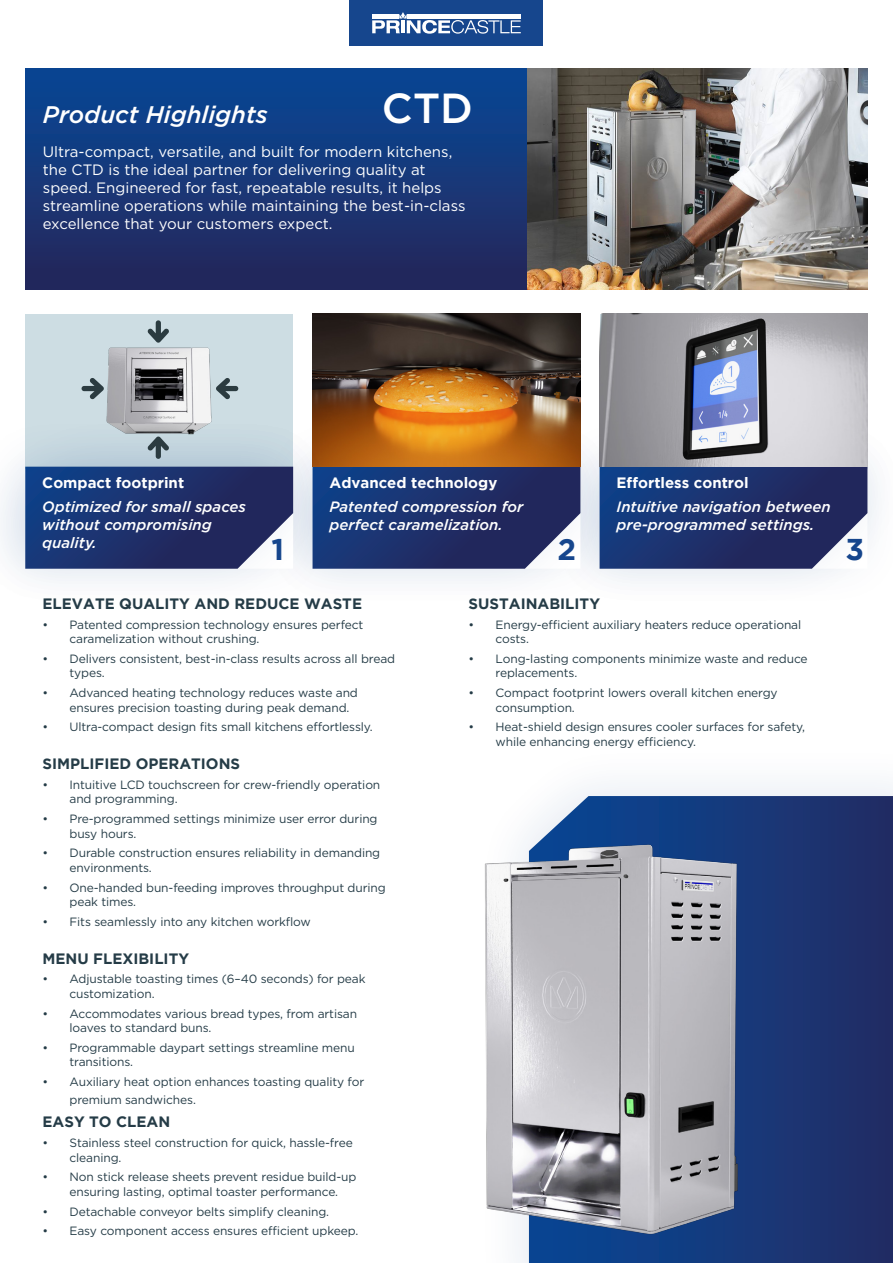
<style>
.page{position:relative;width:893px;height:1263px;background:#fff}
.page>*{position:absolute;margin:0;border:0;box-sizing:border-box;transform-origin:0 0}
.t1{font:500 42px "Gotham";color:#fff}
.t2{font:700 30px "Gotham";color:#16468d}
.t3{font:italic 500 24px "Gotham";color:#fff}
.t4{font:15px/18px "Gotham";color:#fff}
.Features_Body{font:italic 500 15px/18px "Gotham";color:#fff}
.Features_Body-2{font:700 15px "Gotham";color:#253c47}
.Features_Body-3{font:700 15px "Gotham";color:#fff}
.t5{font:12px/14.4px "Gotham";letter-spacing:-.01em;color:#253c47}
</style>
<div class="page">
<svg style="left:529px;top:796px;width:364px;height:467px;background:#1e3470"></svg>
<div style="left:26px;top:314px;width:267px;height:154px;background:#cddde3"></div>
<div style="left:350px;top:0;width:193px;height:46px;background:#16468d"></div>
<svg style="left:372px;top:12px;width:149px;height:22px"></svg>
<div style="left:26px;top:68px;width:501px;height:221px;background:linear-gradient(to bottom,#074897,#25265a)"></div>
<div style="left:545px;top:413px;width:348px;height:198px;background:#16468d;opacity:.11"></div>
<svg style="left:622px;top:467px;width:245px;height:102px;background:#2b3b72"></svg>
<img style="left:600px;top:314px;width:267px;height:153px">
<div style="left:258px;top:413px;width:363px;height:198px;background:#16468d;opacity:.11"></div>
<svg style="left:335px;top:467px;width:245px;height:102px;background:#2b3b72"></svg>
<img style="left:313px;top:314px;width:267px;height:153px">
<div style="left:0;top:413px;width:334px;height:198px;background:#16468d;opacity:.11"></div>
<svg style="left:25px;top:467px;width:268px;height:102px;background:#293c74"></svg>
<img style="left:102px;top:347px;width:114px;height:90px">
<img style="left:527px;top:68px;width:340px;height:221px">
<img style="left:484px;top:808px;width:266px;height:445px">
<svg style="left:147px;top:320px;width:22px;height:23px"></svg>
<svg style="left:147px;top:437px;width:22px;height:22px"></svg>
<svg style="left:216px;top:378px;width:22px;height:21px"></svg>
<svg style="left:82px;top:378px;width:22px;height:21px"></svg>
<p class="t3" style="left:43px;top:99px;width:226px">Product Highlights</p>
<p class="t1" style="left:382px;top:81px;width:92px">CTD</p>
<p class="t4" style="left:43px;top:142px;width:424px">Ultra-compact, versatile, and built for modern kitchens, the CTD is the ideal partner for delivering quality at speed. Engineered for fast, repeatable results, it helps streamline operations while maintaining the best-in-class excellence that your customers expect.</p>
<p class="Features_Body-3" style="left:42px;top:474px;width:143px">Compact footprint</p>
<p class="Features_Body" style="left:42px;top:497px;width:205px">Optimized for small spaces without compromising quality.</p>
<p class="t2" style="left:272px;top:532px;width:14px">1</p>
<p class="Features_Body-3" style="left:330px;top:474px;width:169px">Advanced technology</p>
<p class="Features_Body" style="left:330px;top:497px;width:195px">Patented compression for perfect caramelization.</p>
<p class="t2" style="left:558px;top:532px;width:20px">2</p>
<p class="Features_Body-3" style="left:617px;top:474px;width:134px">Effortless control</p>
<p class="Features_Body" style="left:617px;top:497px;width:216px">Intuitive navigation between pre-programmed settings.</p>
<p class="Features_Body-2" style="left:43px;top:595px;width:321px">ELEVATE QUALITY AND REDUCE WASTE</p>
<p class="t5" style="left:70px;top:617px;width:295px;text-indent:-27px">• Patented compression technology ensures perfect caramelization without crushing.</p>
<p class="t5" style="left:70px;top:651px;width:327px;text-indent:-27px">• Delivers consistent, best-in-class results across all bread types.</p>
<p class="t5" style="left:70px;top:685px;width:290px;text-indent:-27px">• Advanced heating technology reduces waste and ensures precision toasting during peak demand.</p>
<p class="t5" style="left:43px;top:720px;width:332px">• Ultra-compact design fits small kitchens effortlessly.</p>
<p class="Features_Body-2" style="left:43px;top:755px;width:199px">SIMPLIFIED OPERATIONS</p>
<p class="t5" style="left:70px;top:777px;width:312px;text-indent:-27px">• Intuitive LCD touchscreen for crew-friendly operation and programming.</p>
<p class="t5" style="left:70px;top:811px;width:310px;text-indent:-27px">• Pre-programmed settings minimize user error during busy hours.</p>
<p class="t5" style="left:70px;top:846px;width:312px;text-indent:-27px">• Durable construction ensures reliability in demanding environments.</p>
<p class="t5" style="left:70px;top:880px;width:318px;text-indent:-27px">• One-handed bun-feeding improves throughput during peak times.</p>
<p class="t5" style="left:43px;top:914px;width:270px">• Fits seamlessly into any kitchen workflow</p>
<p class="Features_Body-2" style="left:43px;top:949px;width:148px">MENU FLEXIBILITY</p>
<p class="t5" style="left:70px;top:972px;width:297px;text-indent:-27px">• Adjustable toasting times (6–40 seconds) for peak customization.</p>
<p class="t5" style="left:70px;top:1006px;width:289px;text-indent:-27px">• Accommodates various bread types, from artisan loaves to standard buns.</p>
<p class="t5" style="left:70px;top:1040px;width:287px;text-indent:-27px">• Programmable daypart settings streamline menu transitions.</p>
<p class="t5" style="left:70px;top:1072px;width:296px;line-height:18px;text-indent:-27px">• Auxiliary heat option enhances toasting quality for premium sandwiches.</p>
<p class="Features_Body-2" style="left:43px;top:1113px;width:129px">EASY TO CLEAN</p>
<p class="t5" style="left:70px;top:1135px;width:285px;text-indent:-27px">• Stainless steel construction for quick, hassle-free cleaning.</p>
<p class="t5" style="left:70px;top:1170px;width:288px;text-indent:-27px">• Non stick release sheets prevent residue build-up ensuring lasting, optimal toaster performance.</p>
<p class="t5" style="left:43px;top:1204px;width:288px">• Detachable conveyor belts simplify cleaning.</p>
<p class="t5" style="left:43px;top:1224px;width:317px">• Easy component access ensures efficient upkeep.</p>
<p class="Features_Body-2" style="left:469px;top:595px;width:133px">SUSTAINABILITY</p>
<p class="t5" style="left:496px;top:617px;width:307px;text-indent:-27px">• Energy-efficient auxiliary heaters reduce operational costs.</p>
<p class="t5" style="left:496px;top:651px;width:314px;text-indent:-27px">• Long-lasting components minimize waste and reduce replacements.</p>
<p class="t5" style="left:496px;top:685px;width:284px;text-indent:-27px">• Compact footprint lowers overall kitchen energy consumption.</p>
<p class="t5" style="left:496px;top:720px;width:311px;text-indent:-27px">• Heat-shield design ensures cooler surfaces for safety, while enhancing energy efficiency.</p>
<p class="t2" style="left:845px;top:532px;width:20px">3</p>
</div>
